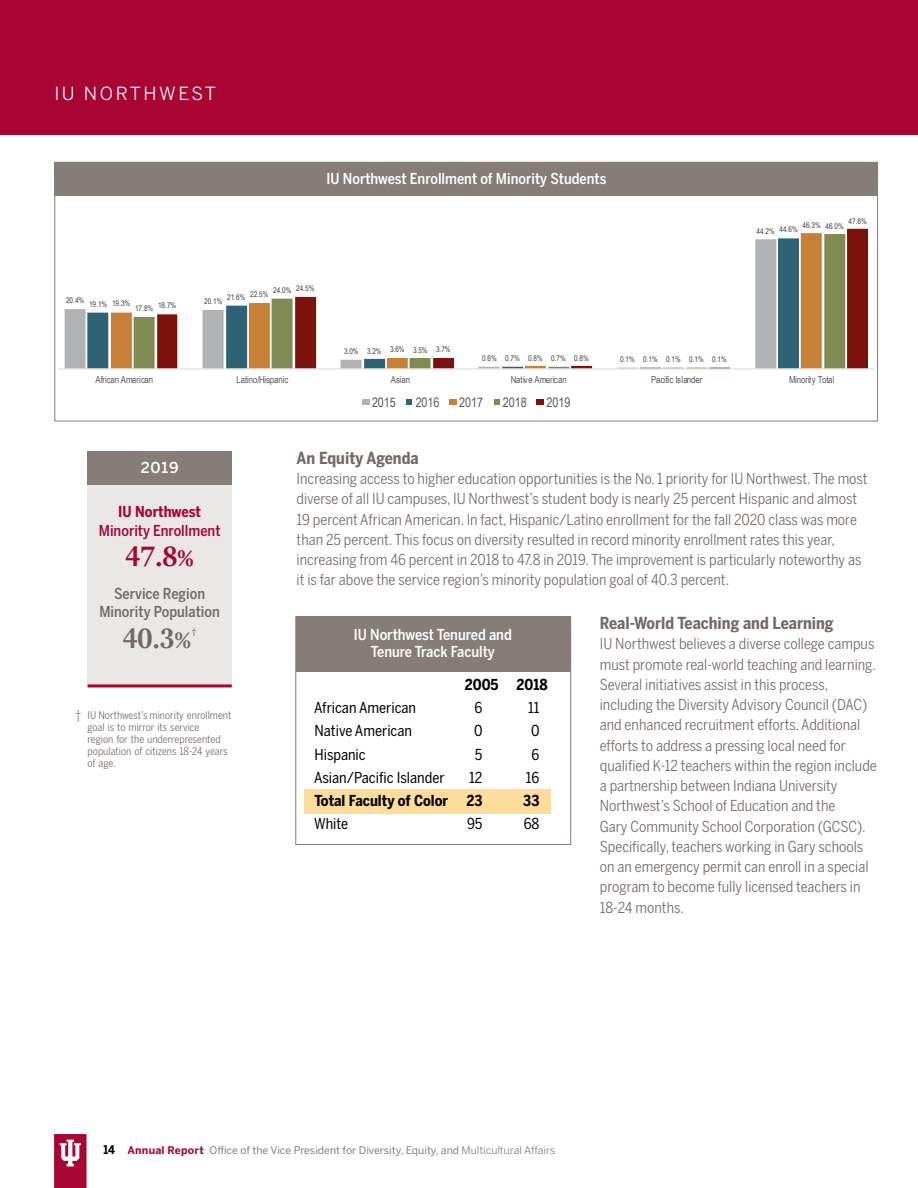
<style>
.page{position:relative;width:918px;height:1188px;background:#fff}
.page>*{position:absolute;margin:0;border:0;box-sizing:border-box;transform-origin:0 0}
.t1{font:600 condensed 28.05px "Georgia Pro";color:#a90533}
.t2{font:600 condensed 28.05px "Georgia Pro";color:#726a66}
.t3{font:18px "Benton Sans";letter-spacing:.14em;color:#fff}
.t4{font:700 16.5px "Benton Sans Cond";color:#726a66}
.t5{font:15px/20.2px "Benton Sans Cond";color:#726a66}
.t6{font:500 15px/16.5px "Benton Sans Cond";color:#fff;text-align:center}
.t7{font:15px "Benton Sans Cond";color:#000}
.t8{font:700 15px "Benton Sans Cond";color:#000}
.t9{font:500 15px/18px "Benton Sans Cond";color:#726a66;text-align:center}
.t10{font:500 15px "Benton Sans Cond";color:#a90533}
.t11{font:700 15px "Benton Sans Cond";color:#a90533}
.t12{font:500 15px "Benton Sans";color:#fff}
.t13{font:13.2px "Arial Narrow";color:#595959}
.t14{font:600 condensed 12.3px "Georgia Pro";color:#726a66}
.t15{font:700 12px "Benton Sans Cond";color:#000}
.t16{font:10.8px "Arial Narrow";color:#404040}
.t17{font:10.5px/12px "Benton Sans Cond";color:#726a66}
.t18{font:10.5px "Benton Sans";color:#867d78}
.t19{font:9.6px "Arial Narrow";color:#595959}
.t20{font:7.8px "Arial Narrow";color:#404040}
.s1{font-size:22.5px}
.s2{font-size:12px}
.s3{font-weight:700;color:#a90533}
.s4{font-style:inherit}
</style>
<div class="page">
<svg style="left:54px;top:1134px;width:33px;height:54px"></svg>
<div style="left:0;top:0;width:918px;height:135px;background:#a90533"></div>
<div style="left:54px;top:162px;width:824px;height:33px;background:#867d78"></div>
<svg style="left:58px;top:228px;width:816px;height:142px"></svg>
<svg style="left:362px;top:399px;width:182px;height:6px"></svg>
<div style="left:295px;top:616px;width:276px;height:229px;border:1px solid #867d78"></div>
<div style="left:304px;top:789px;width:246px;height:24px;background:#fedc99"></div>
<div style="left:296px;top:617px;width:275px;height:55px;background:#867d78"></div>
<div style="left:88px;top:453px;width:144px;height:233px;background:#eae8e7"></div>
<div style="left:88px;top:451px;width:144px;height:33px;background:#867d78"></div>
<hr style="left:88px;top:684px;width:144px;height:3px;background:#a90533">
<p class="t3" style="left:54px;top:83px;width:163px">IU NORTHWEST</p>
<p class="t6" style="left:327px;top:171px;width:281px">IU Northwest Enrollment of Minority Students</p>
<p class="t20" style="left:296px;top:282px;width:20px">24.5%</p>
<p class="t20" style="left:273px;top:284px;width:20px">24.0%</p>
<p class="t20" style="left:250px;top:288px;width:20px">22.5%</p>
<p class="t20" style="left:227px;top:291px;width:20px">21.6%</p>
<p class="t16" style="left:251px;top:292px;width:22px">7.5%</p>
<p class="t20" style="left:66px;top:295px;width:20px">20.4%</p>
<p class="t20" style="left:204px;top:295px;width:20px">20.1%</p>
<p class="t16" style="left:221px;top:296px;width:22px">7.0%</p>
<p class="t16" style="left:68px;top:297px;width:22px">6.8%</p>
<p class="t20" style="left:112px;top:298px;width:20px">19.3%</p>
<p class="t20" style="left:89px;top:298px;width:20px">19.1%</p>
<p class="t20" style="left:158px;top:300px;width:20px">18.7%</p>
<p class="t20" style="left:135px;top:302px;width:20px">17.8%</p>
<p class="t16" style="left:129px;top:304px;width:22px">5.7%</p>
<p class="t16" style="left:159px;top:302px;width:22px">6.1%</p>
<p class="t20" style="left:344px;top:345px;width:16px">3.0%</p>
<p class="t20" style="left:367px;top:345px;width:16px">3.2%</p>
<p class="t20" style="left:390px;top:343px;width:16px">3.6%</p>
<p class="t20" style="left:413px;top:344px;width:16px">3.5%</p>
<p class="t20" style="left:436px;top:343px;width:16px">3.7%</p>
<p class="t20" style="left:528px;top:352px;width:16px">0.8%</p>
<p class="t20" style="left:666px;top:354px;width:16px">0.1%</p>
<p class="t20" style="left:482px;top:352px;width:16px">0.6%</p>
<p class="t20" style="left:620px;top:354px;width:16px">0.1%</p>
<p class="t20" style="left:505px;top:352px;width:16px">0.7%</p>
<p class="t20" style="left:643px;top:354px;width:16px">0.1%</p>
<p class="t20" style="left:551px;top:352px;width:16px">0.7%</p>
<p class="t20" style="left:689px;top:354px;width:16px">0.1%</p>
<p class="t20" style="left:574px;top:352px;width:16px">0.8%</p>
<p class="t20" style="left:712px;top:354px;width:16px">0.1%</p>
<p class="t20" style="left:849px;top:215px;width:20px">47.8%</p>
<p class="t20" style="left:802px;top:219px;width:20px">46.3%</p>
<p class="t20" style="left:825px;top:220px;width:20px">46.0%</p>
<p class="t20" style="left:779px;top:224px;width:20px">44.6%</p>
<p class="t20" style="left:756px;top:226px;width:20px">44.2%</p>
<p class="t19" style="left:96px;top:373px;width:59px">African American</p>
<p class="t19" style="left:237px;top:373px;width:54px">Latino/Hispanic</p>
<p class="t19" style="left:391px;top:373px;width:21px">Asian</p>
<p class="t19" style="left:511px;top:373px;width:57px">Native American</p>
<p class="t19" style="left:651px;top:373px;width:53px">Pacific Islander</p>
<p class="t19" style="left:789px;top:373px;width:47px">Minority Total</p>
<p class="t19" style="left:423px;top:390px;width:19px">2016</p>
<p class="t19" style="left:454px;top:390px;width:19px">2017</p>
<p class="t19" style="left:518px;top:390px;width:19px">2019</p>
<p class="t13" style="left:372px;top:392px;width:25px">2015</p>
<p class="t13" style="left:416px;top:392px;width:25px">2016</p>
<p class="t13" style="left:459px;top:392px;width:25px">2017</p>
<p class="t13" style="left:503px;top:392px;width:25px">2018</p>
<p class="t13" style="left:547px;top:392px;width:25px">2019</p>
<p class="t12" style="left:141px;top:459px;width:39px">2019</p>
<p class="t11" style="left:118px;top:502px;width:84px">IU Northwest</p>
<p class="t10" style="left:99px;top:522px;width:123px">Minority Enrollment</p>
<h1 class="t1" style="left:125px;top:540px;width:71px">47.8<span class="s1">%</span></h1>
<p class="t9" style="left:99px;top:585px;width:122px">Service Region<br>Minority Population</p>
<h1 class="t2" style="left:122px;top:622px;width:71px">40.3<span class="s1">%</span></h1>
<p class="t14" style="left:192px;top:625px;width:7px">†</p>
<p class="t17" style="left:88px;top:709px;width:145px;text-indent:-12px"><span class="s2">†</span> IU Northwest’s minority enrollment goal is to mirror its service<br>region for the underrepresented population of citizens 18-24 years of age.</p>
<p class="t4" style="left:297px;top:447px;width:124px">An Equity Agenda</p>
<p class="t5" style="left:297px;top:468px;width:572px">Increasing access to higher education opportunities is the No. 1 priority for IU Northwest. The most diverse of all IU campuses, IU Northwest’s student body is nearly 25 percent Hispanic and almost 19 percent African American. In fact, Hispanic/Latino enrollment for the fall 2020 class was more than 25 percent. This focus on diversity resulted in record minority enrollment rates this year, increasing from 46 percent in 2018 to 47.8 in 2019. The improvement is particularly noteworthy as it is far above the service region’s minority population goal of 40.3 percent.</p>
<p class="t6" style="left:354px;top:626px;width:160px">IU Northwest Tenured and<br>Tenure Track Faculty</p>
<p class="t8" style="left:465px;top:676px;width:84px">2005 2018</p>
<p class="t7" style="left:314px;top:699px;width:104px">African American</p>
<p class="t7" style="left:475px;top:699px;width:9px">6</p>
<p class="t7" style="left:528px;top:699px;width:13px">11</p>
<p class="t7" style="left:314px;top:722px;width:99px">Native American</p>
<p class="t7" style="left:474px;top:722px;width:10px">0</p>
<p class="t7" style="left:531px;top:722px;width:10px">0</p>
<p class="t7" style="left:314px;top:745px;width:53px">Hispanic</p>
<p class="t7" style="left:475px;top:745px;width:9px">5</p>
<p class="t7" style="left:532px;top:745px;width:9px">6</p>
<p class="t7" style="left:314px;top:768px;width:132px">Asian/Pacific Islander</p>
<p class="t7" style="left:469px;top:768px;width:15px">12</p>
<p class="t7" style="left:526px;top:768px;width:15px">16</p>
<p class="t8" style="left:314px;top:791px;width:170px">Total Faculty of Color 23</p>
<p class="t8" style="left:523px;top:791px;width:18px">33</p>
<p class="t7" style="left:314px;top:815px;width:36px">White</p>
<p class="t7" style="left:467px;top:815px;width:17px">95</p>
<p class="t7" style="left:524px;top:815px;width:17px">68</p>
<p class="t4" style="left:600px;top:613px;width:235px">Real-World Teaching and Learning</p>
<p class="t5" style="left:600px;top:634px;width:279px">IU Northwest believes a diverse college campus must promote real-world teaching and learning.<br>Several initiatives assist in this process, including the Diversity Advisory Council (DAC) and enhanced recruitment efforts. Additional efforts to address a pressing local need for qualified K-12 teachers within the region include a partnership between Indiana University Northwest’s School of Education and the<br>Gary Community School Corporation (GCSC).<br>Specifically, teachers working in Gary schools on an emergency permit can enroll in a special program to become fully licensed teachers in 18-24 months.</p>
<p class="t15" style="left:103px;top:1142px;width:13px">14</p>
<p class="t18" style="left:128px;top:1144px;width:429px"><span class="s3">Annual Report</span> Office of the Vice President for Diversity, Equity, and <span class="s4">Multicultural Affairs</span></p>
</div>
